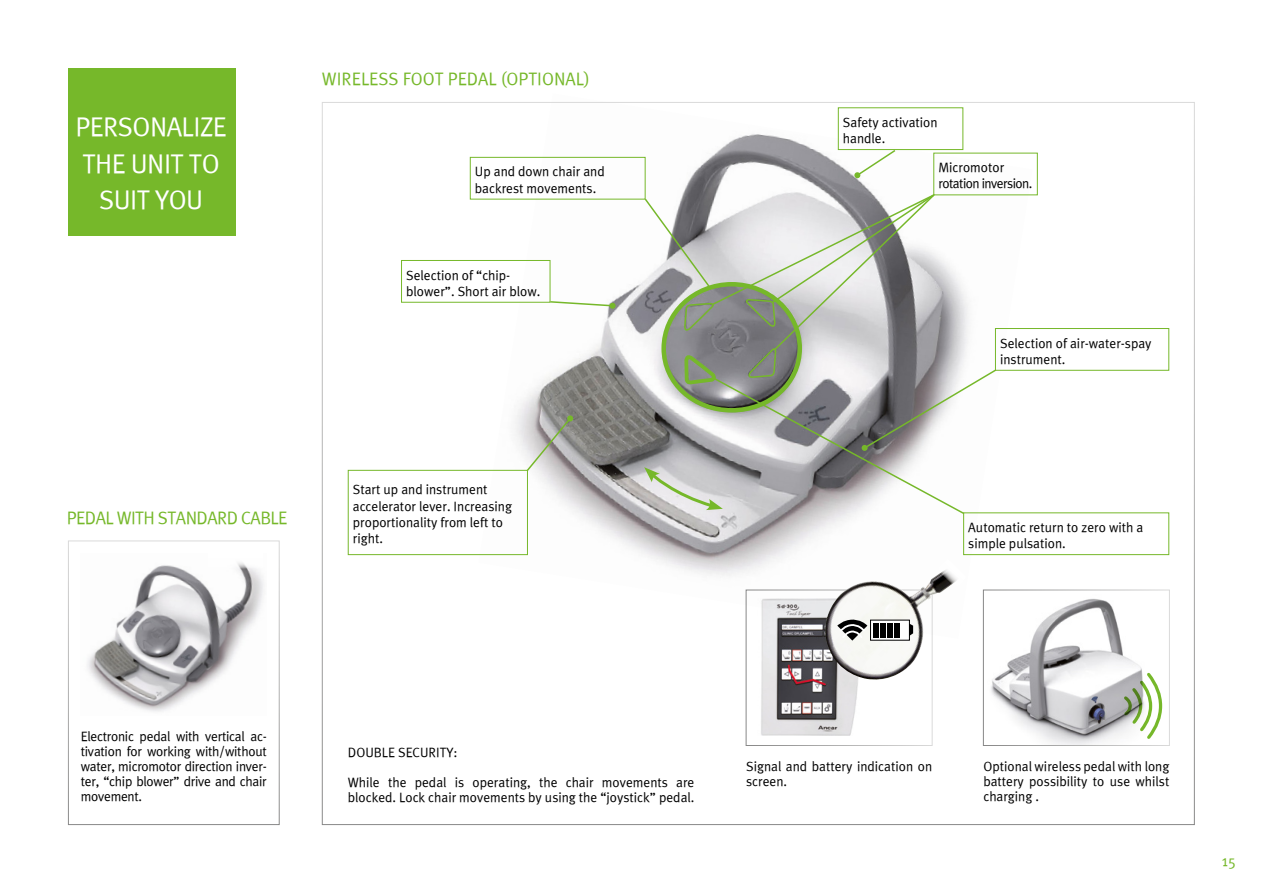
<style>
.page{position:relative;width:1263px;height:893px;background:#fff}
.page>*{position:absolute;margin:0;border:0;box-sizing:border-box;transform-origin:0 0}
.t1{font:27px/36.5px "Meta Plus Normal Roman";letter-spacing:-.02em;color:#fff;text-align:center}
.t2{font:18px "Meta Plus Normal Roman";color:#76b82a}
.t3{font:18px "Meta Plus Normal Roman";letter-spacing:-.03em;color:#76b82a}
.t4{font:15px "Meta Plus Normal Roman";color:#76b82a}
.t5{font:13.5px/16.2px "Meta Plus Normal Roman";color:#000}
.t6{font:13.5px/16.2px "Meta Plus Normal Roman";letter-spacing:-.04em;color:#000}
</style>
<div class="page">
<img style="left:478px;top:107px;width:554px;height:532px">
<div style="left:995px;top:328px;width:174px;height:43px;border:1px solid #76b82a"></div>
<div style="left:963px;top:512px;width:206px;height:43px;border:1px solid #76b82a"></div>
<svg style="left:549px;top:300px;width:67px;height:9px"></svg>
<svg style="left:525px;top:415px;width:48px;height:58px;background:#b9b9b4"></svg>
<div style="left:401px;top:260px;width:149px;height:43px;border:1px solid #76b82a"></div>
<div style="left:348px;top:470px;width:180px;height:85px;border:1px solid #76b82a"></div>
<div style="left:470px;top:157px;width:175px;height:42px;border:1px solid #76b82a"></div>
<img style="left:985px;top:592px;width:178px;height:152px">
<div style="left:983px;top:590px;width:186px;height:156px;border:1px solid #fff"></div>
<img style="left:751px;top:592px;width:107px;height:144px">
<div style="left:746px;top:590px;width:186px;height:156px;border:1px solid #fff"></div>
<img style="left:817px;top:566px;width:143px;height:116px">
<svg style="left:872px;top:622px;width:36px;height:17px"></svg>
<div style="left:873px;top:623px;width:5px;height:14px;background:#000"></div>
<div style="left:880px;top:623px;width:5px;height:14px;background:#000"></div>
<div style="left:887px;top:623px;width:5px;height:14px;background:#000"></div>
<div style="left:894px;top:623px;width:6px;height:14px;background:#000"></div>
<svg style="left:909px;top:623px;width:4px;height:13px"></svg>
<svg style="left:837px;top:619px;width:30px;height:22px"></svg>
<svg style="left:937px;top:559px;width:30px;height:29px"></svg>
<svg style="left:643px;top:193px;width:355px;height:322px"></svg>
<div style="left:68px;top:541px;width:212px;height:284px;border:1px solid #fff"></div>
<img style="left:87px;top:565px;width:177px;height:147px">
<div style="left:208px;top:553px;width:55px;height:15px;background:#fff"></div>
<div style="left:68px;top:68px;width:168px;height:168px;background:#76b82a"></div>
<div style="left:838px;top:107px;width:125px;height:43px;border:1px solid #76b82a"></div>
<svg style="left:854px;top:148px;width:43px;height:30px"></svg>
<h2 class="t2" style="left:322px;top:68px;width:270px">WIRELESS FOOT PEDAL (OPTIONAL)</h2>
<h1 class="t1" style="left:76px;top:108px;width:153px">PERSONALIZE<br>THE UNIT TO<br>SUIT YOU</h1>
<p class="t5" style="left:843px;top:114px;width:96px">Safety activation handle.</p>
<p class="t6" style="left:938px;top:159px;width:96px">Micromotor rotation inversion.</p>
<p class="t5" style="left:475px;top:163px;width:131px">Up and down chair and backrest movements.</p>
<p class="t5" style="left:406px;top:267px;width:136px">Selection of “chip&shy;blower”. Short air blow.</p>
<h2 class="t3" style="left:67px;top:507px;width:222px">PEDAL WITH STANDARD CABLE</h2>
<p class="t5" style="left:353px;top:481px;width:161px">Start up and instrument accelerator lever. Increasing proportionality from left to right.</p>
<p class="t5" style="left:1000px;top:335px;width:153px">Selection of air-water-spay instrument.</p>
<p class="t5" style="left:968px;top:519px;width:177px">Automatic return to zero with a simple pulsation.</p>
<p class="t5" style="left:81px;top:729px;width:188px;line-height:15px;text-align:justify">Electronic pedal with vertical ac&shy;tivation for working with/without water, micromotor direction inver&shy;ter, “chip blower” drive and chair movement.</p>
<p class="t5" style="left:348px;top:744px;width:111px">DOUBLE SECURITY:</p>
<p class="t5" style="left:348px;top:774px;width:348px;line-height:15px">While the pedal is operating, the chair movements are blocked. Lock chair movements by using the “joystick” pedal.</p>
<p class="t5" style="left:746px;top:759px;width:188px;line-height:15px">Signal and battery indication on screen.</p>
<p class="t5" style="left:983px;top:759px;width:188px;line-height:15px;text-align:justify">Optional wireless pedal with long battery possibility to use whilst charging .</p>
<p class="t4" style="left:1222px;top:852px;width:16px">15</p>
</div>
